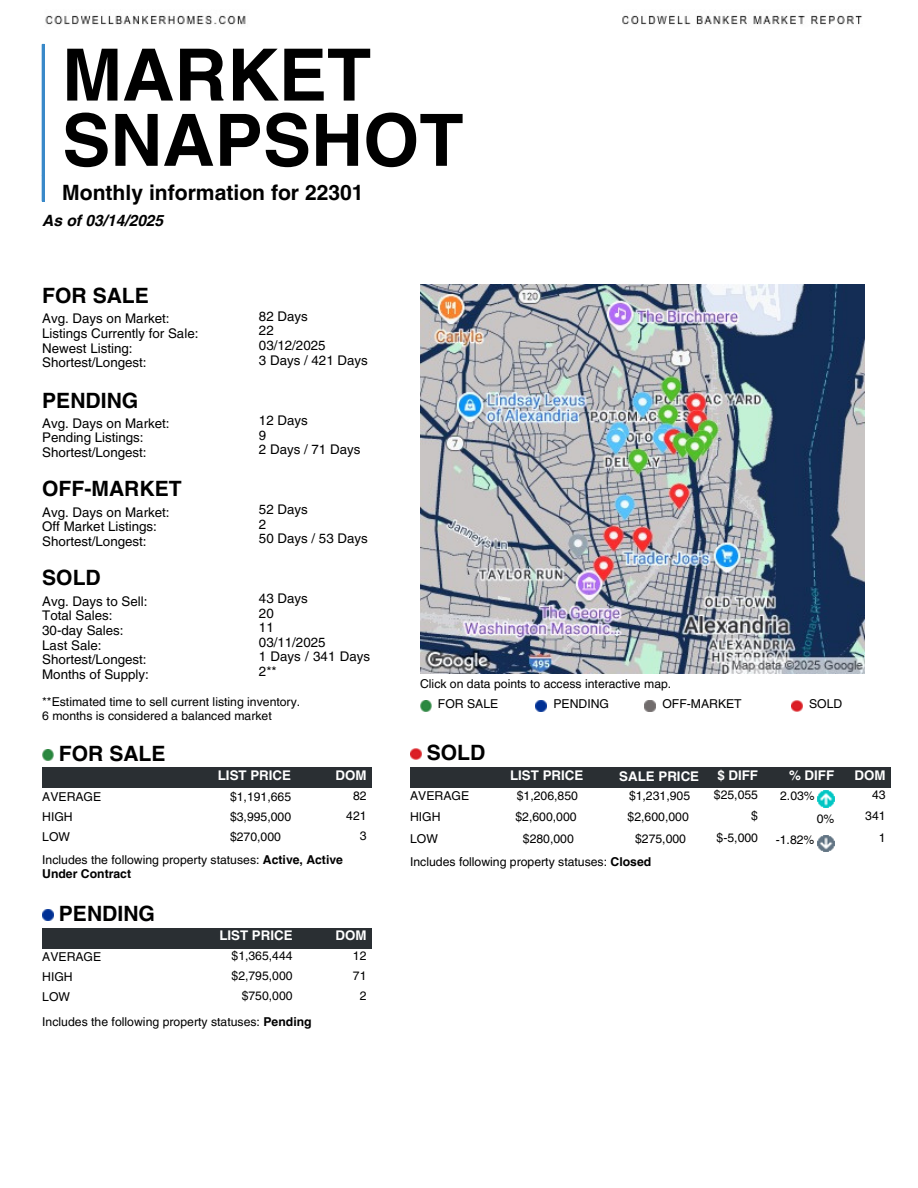
<style>
.page{position:relative;width:918px;height:1188px;background:#fff}
.page>*{position:absolute;margin:0;border:0;box-sizing:border-box;transform-origin:0 0}
.t1{font:700 72.3px/65.2px "Helvetica LT Pro";color:#000}
.t2{font:700 21.15px "Helvetica LT Pro";color:#000}
.t3{font:italic 700 15.6px "Helvetica LT Pro";color:#000}
.t4{font:13.35px/14.7px "Helvetica LT Pro";color:#000}
.t5{font:700 13.35px "Helvetica LT Pro";color:#fff}
.t6{font:12.3px/23.4px "Helvetica LT Pro";color:#000}
.t7{font:12.15px/20.2px "Helvetica LT Pro";color:#000;text-align:right}
.t8{font:700 12.15px "Helvetica LT Pro";color:#000}
.s1{font-weight:700}
</style>
<div class="page">
<img style="left:45px;top:15px;width:817px;height:10px">
<svg style="left:42px;top:44px;width:3px;height:158px"></svg>
<img style="left:420px;top:285px;width:444px;height:389px">
<svg style="left:420px;top:700px;width:11px;height:11px"></svg>
<svg style="left:536px;top:700px;width:11px;height:11px"></svg>
<svg style="left:645px;top:700px;width:11px;height:11px"></svg>
<svg style="left:791px;top:700px;width:12px;height:11px"></svg>
<svg style="left:42px;top:749px;width:11px;height:11px"></svg>
<div style="left:42px;top:768px;width:150px;height:20px;background:#2a2f33"></div>
<div style="left:192px;top:768px;width:105px;height:20px;background:#2a2f33"></div>
<div style="left:297px;top:768px;width:74px;height:20px;background:#2a2f33"></div>
<svg style="left:42px;top:909px;width:11px;height:11px"></svg>
<div style="left:42px;top:928px;width:150px;height:20px;background:#2a2f33"></div>
<div style="left:192px;top:928px;width:105px;height:20px;background:#2a2f33"></div>
<div style="left:297px;top:928px;width:74px;height:20px;background:#2a2f33"></div>
<svg style="left:410px;top:748px;width:11px;height:12px"></svg>
<div style="left:410px;top:767px;width:78px;height:20px;background:#2a2f33"></div>
<div style="left:488px;top:767px;width:101px;height:20px;background:#2a2f33"></div>
<div style="left:589px;top:767px;width:110px;height:20px;background:#2a2f33"></div>
<div style="left:699px;top:767px;width:63px;height:20px;background:#2a2f33"></div>
<div style="left:762px;top:767px;width:78px;height:20px;background:#2a2f33"></div>
<div style="left:840px;top:767px;width:50px;height:20px;background:#2a2f33"></div>
<img style="left:818px;top:791px;width:17px;height:17px">
<img style="left:818px;top:835px;width:17px;height:17px">
<p class="t1" style="left:62px;top:49px;width:403px">MARKET<br>SNAPSHOT</p>
<p class="t2" style="left:62px;top:184px;width:303px">Monthly information for 22301</p>
<h2 class="t3" style="left:42px;top:214px;width:123px">As of 03/14/2025</h2>
<p class="t2" style="left:42px;top:288px;width:108px">FOR SALE</p>
<p class="t4" style="left:42px;top:313px;width:158px">Avg. Days on Market:<br>Listings Currently for Sale:<br>Newest Listing:<br>Shortest/Longest:</p>
<p class="t2" style="left:42px;top:392px;width:98px">PENDING</p>
<p class="t4" style="left:42px;top:417px;width:129px">Avg. Days on Market:<br>Pending Listings:<br>Shortest/Longest:</p>
<p class="t2" style="left:42px;top:481px;width:141px">OFF-MARKET</p>
<p class="t4" style="left:42px;top:506px;width:129px">Avg. Days on Market:<br>Off Market Listings:<br>Shortest/Longest:</p>
<h3 class="t2" style="left:42px;top:570px;width:60px">SOLD</h3>
<p class="t4" style="left:42px;top:595px;width:107px">Avg. Days to Sell:</p>
<p class="t4" style="left:42px;top:610px;width:72px">Total Sales:</p>
<p class="t4" style="left:42px;top:624px;width:83px">30-day Sales:</p>
<p class="t4" style="left:42px;top:639px;width:61px">Last Sale:</p>
<p class="t4" style="left:42px;top:653px;width:108px">Shortest/Longest:<br>Months of Supply:</p>
<p class="t4" style="left:259px;top:310px;width:110px">82 Days<br>22<br>03/12/2025<br>3 Days / 421 Days</p>
<p class="t4" style="left:259px;top:414px;width:103px">12 Days<br>9<br>2 Days / 71 Days</p>
<p class="t4" style="left:259px;top:503px;width:110px">52 Days<br>2<br>50 Days / 53 Days</p>
<h1 class="t4" style="left:259px;top:592px;width:50px">43 Days</h1>
<p class="t4" style="left:259px;top:607px;width:16px">20</p>
<h4 class="t4" style="left:259px;top:621px;width:16px">11</h4>
<h5 class="t4" style="left:259px;top:636px;width:68px">03/11/2025</h5>
<p class="t4" style="left:259px;top:651px;width:113px">1 Days / 341 Days<br>2**</p>
<p class="t7" style="left:42px;top:696px;width:259px;line-height:13.5px;text-align:left">**Estimated time to sell current listing inventory.<br>6 months is considered a balanced market</p>
<p class="t2" style="left:59px;top:746px;width:108px">FOR SALE</p>
<p class="t5" style="left:218px;top:771px;width:75px">LIST PRICE</p>
<p class="t5" style="left:336px;top:771px;width:33px">DOM</p>
<p class="t7" style="left:346px;top:786px;width:22px">82<br>421<br>3</p>
<p class="t7" style="left:230px;top:787px;width:63px;text-align:justify">$1,191,665 $3,995,000 $270,000</p>
<h5 class="t7" style="left:42px;top:787px;width:61px;text-align:left">AVERAGE<br>HIGH<br>LOW</h5>
<p class="t7" style="left:42px;top:850px;width:302px">Includes the following property statuses: <span class="s1">Active, Active</span></p>
<h5 class="t8" style="left:42px;top:870px;width:90px">Under Contract</h5>
<p class="t2" style="left:59px;top:906px;width:98px">PENDING</p>
<p class="t5" style="left:219px;top:931px;width:75px">LIST PRICE</p>
<p class="t7" style="left:232px;top:946px;width:63px">$1,365,444 $2,795,000 $750,000</p>
<p class="t7" style="left:42px;top:948px;width:61px;text-align:left">AVERAGE<br>HIGH<br>LOW</p>
<p class="t7" style="left:42px;top:1013px;width:271px">Includes the following property statuses: <span class="s1">Pending</span></p>
<p class="t5" style="left:335px;top:931px;width:33px">DOM</p>
<p class="t7" style="left:353px;top:946px;width:15px;text-align:center">12<br>71<br>2</p>
<h5 class="t7" style="left:420px;top:675px;width:253px">Click on data points to access interactive map.</h5>
<p class="t7" style="left:438px;top:695px;width:62px">FOR SALE</p>
<h5 class="t7" style="left:553px;top:695px;width:57px">PENDING</h5>
<h1 class="t7" style="left:662px;top:695px;width:81px">OFF-MARKET</h1>
<p class="t2" style="left:427px;top:745px;width:60px">SOLD</p>
<p class="t5" style="left:510px;top:770px;width:75px">LIST PRICE</p>
<p class="t5" style="left:619px;top:771px;width:81px">SALE PRICE</p>
<p class="t6" style="left:410px;top:785px;width:61px">AVERAGE</p>
<p class="t6" style="left:517px;top:785px;width:63px">$1,206,850</p>
<h1 class="t6" style="left:629px;top:785px;width:63px">$1,231,905</h1>
<h1 class="t6" style="left:410px;top:807px;width:32px">HIGH</h1>
<p class="t6" style="left:515px;top:807px;width:63px">$2,600,000</p>
<p class="t6" style="left:628px;top:807px;width:63px">$2,600,000</p>
<p class="t6" style="left:410px;top:828px;width:29px">LOW</p>
<h5 class="t6" style="left:523px;top:828px;width:52px">$280,000</h5>
<h5 class="t6" style="left:410px;top:828px;width:277px;text-indent:225px">$275,000<br>Includes following property statuses: <span class="s1">Closed</span></h5>
<h5 class="t5" style="left:717px;top:770px;width:42px">$ DIFF</h5>
<h5 class="t7" style="left:714px;top:785px;width:46px;line-height:21.3px">$25,055 $ $-5,000</h5>
<p class="t7" style="left:809px;top:695px;width:35px">SOLD</p>
<h5 class="t5" style="left:789px;top:770px;width:47px">% DIFF</h5>
<p class="t5" style="left:855px;top:770px;width:33px">DOM</p>
<p class="t7" style="left:865px;top:785px;width:22px;line-height:21.3px">43<br>341<br>1</p>
<p class="t7" style="left:780px;top:787px;width:36px">2.03%</p>
<h4 class="t7" style="left:817px;top:810px;width:19px">0%</h4>
<h4 class="t7" style="left:776px;top:831px;width:40px">-1.82%</h4>
</div>
